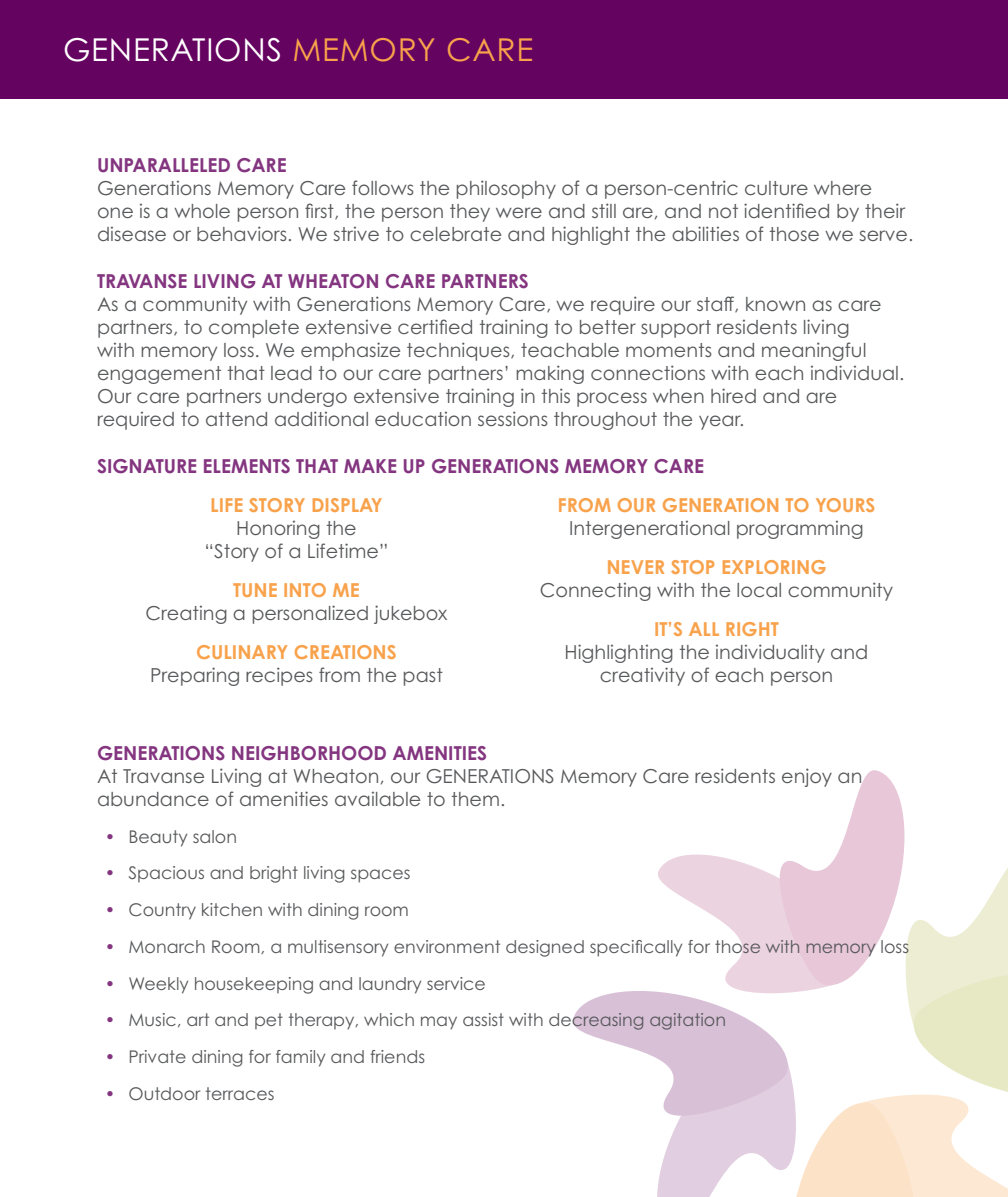
<style>
.page{position:relative;width:1008px;height:1197px;background:#fff}
.page>*{position:absolute;margin:0;border:0;box-sizing:border-box;transform-origin:0 0}
.t1{font:31.5px "Century Gothic Pro";letter-spacing:.025em;color:#fff}
.t2{font:19.25px/23.1px "Century Gothic Pro";color:#58595b}
.t3{font:700 19.25px "Century Gothic Pro";color:#843580}
.t4{font:700 19.25px "Century Gothic Pro";color:#f8a24c}
.t5{font:17.5px "Century Gothic Pro";color:#58595b}
.s1{color:#f8a24c}
.s2{color:#843580}
</style>
<div class="page">
<div style="left:0;top:0;width:1008px;height:98px;background:#650360"></div>
<svg style="left:573px;top:770px;width:435px;height:427px"></svg>
<h1 class="t1" style="left:63px;top:30px;width:472px">GENERATIONS <span class="s1">MEMORY CARE</span></h1>
<p class="t3" style="left:97px;top:153px;width:191px">UNPARALLELED CARE</p>
<p class="t2" style="left:97px;top:176px;width:818px">Generations Memory Care follows the philosophy of a person-centric culture where one is a whole person first, the person they were and still are, and not identified by their disease or behaviors. We strive to celebrate and highlight the abilities of those we serve.</p>
<p class="t3" style="left:97px;top:269px;width:433px">TRAVANSE LIVING AT WHEATON CARE PARTNERS</p>
<p class="t2" style="left:97px;top:292px;width:809px">As a community with Generations Memory Care, we require our staff, known as care partners, to complete extensive certified training to better support residents living<br>with memory loss. We emphasize techniques, teachable moments and meaningful engagement that lead to our care partners’ making connections with each individual.<br>Our care partners undergo extensive training in this process when hired and are required to attend additional education sessions throughout the year.</p>
<p class="t3" style="left:97px;top:454px;width:609px">SIGNATURE ELEMENTS THAT MAKE UP GENERATIONS MEMORY CARE</p>
<p class="t4" style="left:210px;top:493px;width:174px">LIFE STORY DISPLAY</p>
<p class="t2" style="left:205px;top:516px;width:185px;text-align:center">Honoring the<br>“Story of a Lifetime”</p>
<p class="t4" style="left:233px;top:578px;width:128px">TUNE INTO ME</p>
<p class="t2" style="left:146px;top:601px;width:303px">Creating a personalized jukebox</p>
<p class="t4" style="left:196px;top:640px;width:202px">CULINARY CREATIONS</p>
<p class="t2" style="left:150px;top:663px;width:294px">Preparing recipes from the past</p>
<p class="t4" style="left:557px;top:493px;width:320px">FROM OUR GENERATION TO YOURS</p>
<p class="t2" style="left:569px;top:516px;width:296px">Intergenerational programming</p>
<p class="t4" style="left:606px;top:555px;width:222px">NEVER STOP EXPLORING</p>
<p class="t2" style="left:540px;top:578px;width:355px">Connecting with the local community</p>
<p class="t4" style="left:654px;top:617px;width:126px">IT’S ALL RIGHT</p>
<p class="t2" style="left:565px;top:640px;width:305px;text-align:center">Highlighting the individuality and creativity of each person</p>
<p class="t3" style="left:97px;top:741px;width:392px">GENERATIONS NEIGHBORHOOD AMENITIES</p>
<p class="t2" style="left:97px;top:764px;width:767px">At Travanse Living at Wheaton, our GENERATIONS Memory Care residents enjoy an abundance of amenities available to them.</p>
<p class="t5" style="left:105px;top:826px;width:134px"><span class="s2">•</span> Beauty salon</p>
<p class="t5" style="left:105px;top:862px;width:307px"><span class="s2">•</span> Spacious and bright living spaces</p>
<p class="t5" style="left:105px;top:899px;width:306px"><span class="s2">•</span> Country kitchen with dining room</p>
<p class="t5" style="left:105px;top:936px;width:806px"><span class="s2">•</span> Monarch Room, a multisensory environment designed specifically for those with memory loss</p>
<p class="t5" style="left:105px;top:973px;width:383px"><span class="s2">•</span> Weekly housekeeping and laundry service</p>
<p class="t5" style="left:105px;top:1009px;width:623px"><span class="s2">•</span> Music, art and pet therapy, which may assist with decreasing agitation</p>
<p class="t5" style="left:105px;top:1046px;width:322px"><span class="s2">•</span> Private dining for family and friends</p>
<p class="t5" style="left:105px;top:1083px;width:171px"><span class="s2">•</span> Outdoor terraces</p>
</div>
